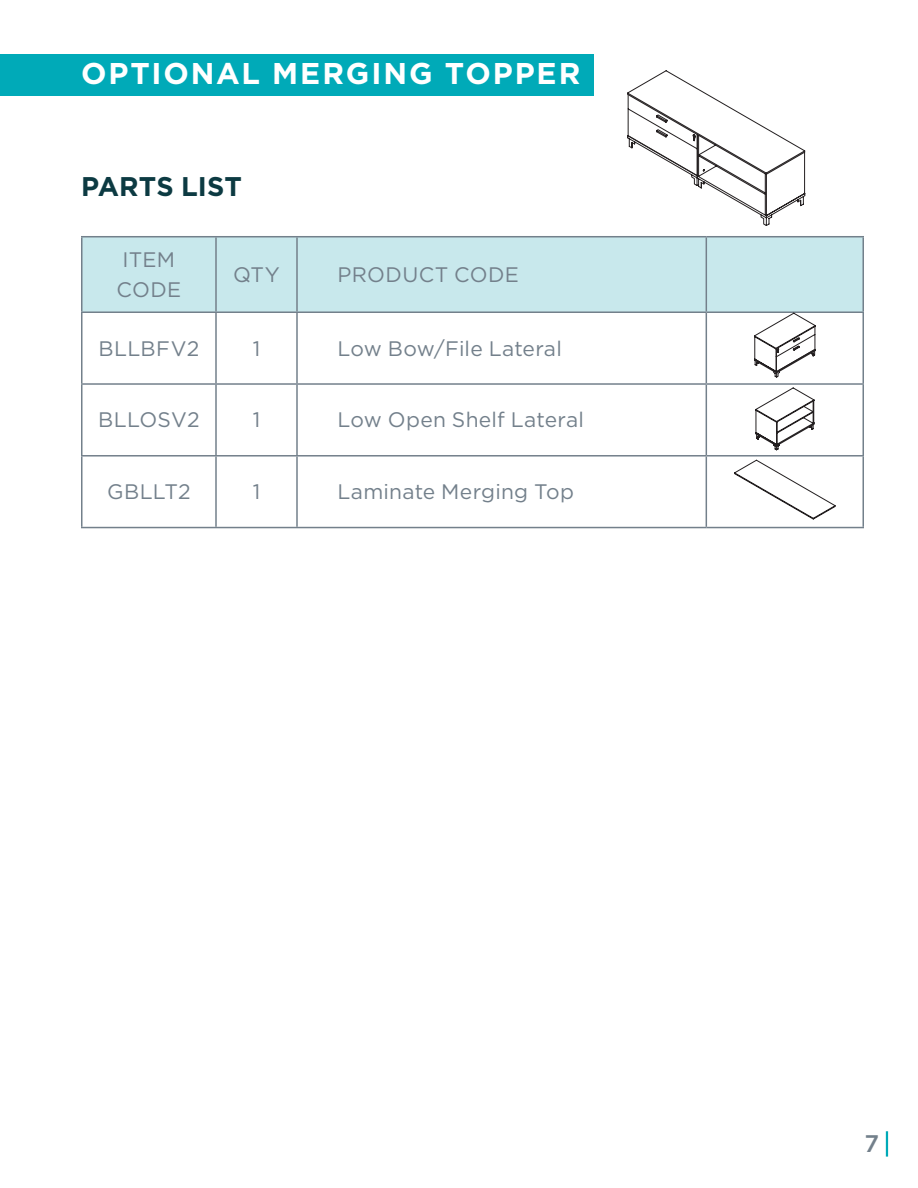
<style>
.page{position:relative;width:918px;height:1188px;background:#fff}
.page>*{position:absolute;margin:0;border:0;box-sizing:border-box;transform-origin:0 0}
.t1{font:700 30px "Gotham";letter-spacing:.065em;color:#fff}
.t2{font:700 27px "Gotham";letter-spacing:.005em;color:#0c3a42}
.t3{font:500 24px "Gotham";color:#73808b}
.t4{font:21px/30px "Gotham";letter-spacing:.01em;color:#73808b}
</style>
<div class="page">
<svg style="left:627px;top:70px;width:178px;height:156px"></svg>
<div style="left:0;top:54px;width:594px;height:42px;background:#00aab8"></div>
<div style="left:82px;top:237px;width:780px;height:74px;background:#c8e8ec"></div>
<hr style="left:81px;top:236px;width:135px;height:1px;background:#73808b">
<hr style="left:81px;top:237px;width:1px;height:74px;background:#73808b">
<hr style="left:216px;top:236px;width:81px;height:1px;background:#73808b">
<hr style="left:215px;top:237px;width:2px;height:74px;background:#73808b">
<hr style="left:81px;top:311px;width:135px;height:2px;background:#73808b">
<hr style="left:216px;top:311px;width:81px;height:2px;background:#73808b">
<hr style="left:297px;top:236px;width:409px;height:1px;background:#73808b">
<hr style="left:296px;top:237px;width:2px;height:74px;background:#73808b">
<hr style="left:706px;top:236px;width:158px;height:1px;background:#73808b">
<hr style="left:706px;top:237px;width:1px;height:74px;background:#73808b">
<hr style="left:862px;top:237px;width:2px;height:74px;background:#73808b">
<hr style="left:297px;top:311px;width:409px;height:2px;background:#73808b">
<hr style="left:706px;top:311px;width:158px;height:2px;background:#73808b">
<hr style="left:81px;top:313px;width:1px;height:70px;background:#73808b">
<hr style="left:215px;top:313px;width:2px;height:70px;background:#73808b">
<hr style="left:296px;top:313px;width:2px;height:70px;background:#73808b">
<hr style="left:706px;top:313px;width:1px;height:70px;background:#73808b">
<hr style="left:862px;top:313px;width:2px;height:70px;background:#73808b">
<hr style="left:81px;top:383px;width:135px;height:2px;background:#73808b">
<hr style="left:81px;top:385px;width:1px;height:70px;background:#73808b">
<hr style="left:216px;top:383px;width:81px;height:2px;background:#73808b">
<hr style="left:215px;top:385px;width:2px;height:70px;background:#73808b">
<hr style="left:297px;top:383px;width:409px;height:2px;background:#73808b">
<hr style="left:296px;top:385px;width:2px;height:70px;background:#73808b">
<hr style="left:706px;top:383px;width:158px;height:2px;background:#73808b">
<hr style="left:706px;top:385px;width:1px;height:70px;background:#73808b">
<hr style="left:862px;top:385px;width:2px;height:70px;background:#73808b">
<hr style="left:81px;top:455px;width:135px;height:2px;background:#73808b">
<hr style="left:81px;top:457px;width:1px;height:70px;background:#73808b">
<hr style="left:216px;top:455px;width:81px;height:2px;background:#73808b">
<hr style="left:215px;top:457px;width:2px;height:70px;background:#73808b">
<hr style="left:297px;top:455px;width:409px;height:2px;background:#73808b">
<hr style="left:296px;top:457px;width:2px;height:70px;background:#73808b">
<hr style="left:706px;top:455px;width:158px;height:2px;background:#73808b">
<hr style="left:706px;top:457px;width:1px;height:70px;background:#73808b">
<hr style="left:862px;top:457px;width:2px;height:70px;background:#73808b">
<hr style="left:81px;top:527px;width:135px;height:1px;background:#73808b">
<hr style="left:216px;top:527px;width:81px;height:1px;background:#73808b">
<hr style="left:297px;top:527px;width:409px;height:1px;background:#73808b">
<hr style="left:706px;top:527px;width:158px;height:1px;background:#73808b">
<svg style="left:734px;top:460px;width:102px;height:59px"></svg>
<svg style="left:756px;top:388px;width:58px;height:62px"></svg>
<svg style="left:754px;top:313px;width:61px;height:64px"></svg>
<hr style="left:886px;top:1131px;width:2px;height:26px;background:#00aab8">
<h1 class="t1" style="left:81px;top:56px;width:501px">OPTIONAL MERGING TOPPER</h1>
<p class="t2" style="left:81px;top:171px;width:163px">PARTS LIST</p>
<p class="t4" style="left:117px;top:244px;width:66px">ITEM<br>CODE</p>
<p class="t4" style="left:233px;top:259px;width:48px">QTY</p>
<p class="t4" style="left:338px;top:259px;width:183px">PRODUCT CODE</p>
<p class="t4" style="left:98px;top:333px;width:102px">BLLBFV2</p>
<p class="t4" style="left:253px;top:333px;width:9px">1</p>
<p class="t4" style="left:338px;top:333px;width:226px">Low Bow/File Lateral</p>
<p class="t4" style="left:98px;top:404px;width:103px">BLLOSV2</p>
<p class="t4" style="left:253px;top:404px;width:9px">1</p>
<p class="t4" style="left:338px;top:404px;width:248px">Low Open Shelf Lateral</p>
<p class="t4" style="left:107px;top:476px;width:85px">GBLLT2</p>
<p class="t4" style="left:253px;top:476px;width:9px">1</p>
<p class="t4" style="left:338px;top:476px;width:238px">Laminate Merging Top</p>
<p class="t3" style="left:865px;top:1130px;width:16px">7</p>
</div>
